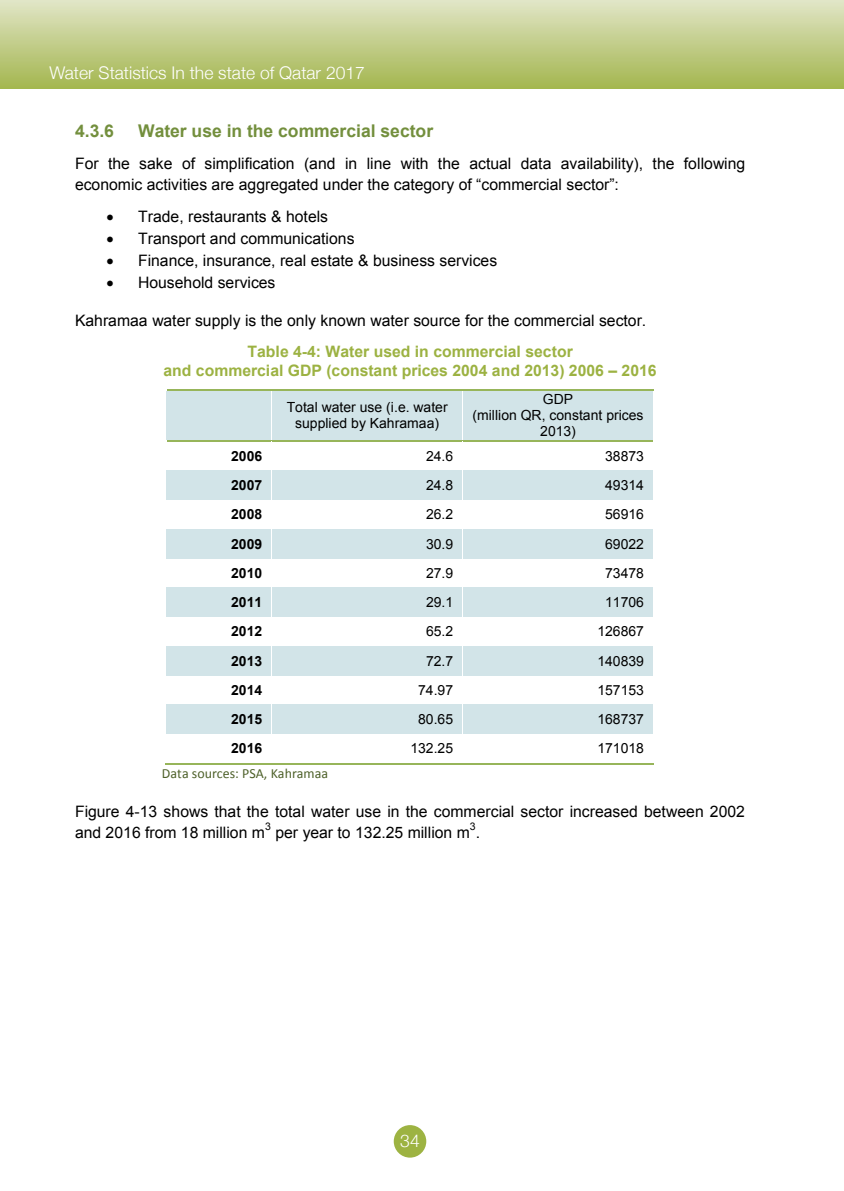
<style>
.page{position:relative;width:844px;height:1191px;background:#fff}
.page>*{position:absolute;margin:0;border:0;box-sizing:border-box;transform-origin:0 0}
.t1{font:300 17.5px "Helvetica Neue";color:#fff}
.t2{font:700 17.5px "Arial";color:#738f3d}
.t3{font:15.75px/20.8px "Arial";color:#000}
.t4{font:700 15.75px/18.2px "Arial";color:#9cb242;text-align:center}
.t5{font:14px/16.1px "Arial";color:#000;text-align:center}
.t6{font:700 14px "Arial";color:#000}
.t7{font:14px "Calibri";color:#4e612a}
.t8{font:10.5px "Arial";color:#000}
</style>
<div class="page">
<div style="left:0;top:0;width:843px;height:88px;background:linear-gradient(to bottom,#e1e5c6,#a5b751)"></div>
<div style="left:393px;top:1125px;width:33px;height:32px;background:#9db342;border-radius:50%"></div>
<div style="left:167px;top:391px;width:104px;height:49px;background:#d2e4e8"></div>
<div style="left:272px;top:391px;width:190px;height:49px;background:#d2e4e8"></div>
<div style="left:463px;top:391px;width:190px;height:49px;background:#d2e4e8"></div>
<hr style="left:167px;top:389px;width:104px;height:2px;background:#97b55a">
<hr style="left:271px;top:389px;width:191px;height:2px;background:#97b55a">
<hr style="left:462px;top:389px;width:191px;height:2px;background:#97b55a">
<hr style="left:167px;top:440px;width:104px;height:1px;background:#97b55a">
<hr style="left:271px;top:440px;width:191px;height:1px;background:#97b55a">
<hr style="left:462px;top:440px;width:191px;height:1px;background:#97b55a">
<div style="left:167px;top:471px;width:104px;height:29px;background:#d2e4e8"></div>
<div style="left:272px;top:471px;width:190px;height:29px;background:#d2e4e8"></div>
<div style="left:463px;top:471px;width:190px;height:29px;background:#d2e4e8"></div>
<div style="left:167px;top:529px;width:104px;height:29px;background:#d2e4e8"></div>
<div style="left:272px;top:529px;width:190px;height:29px;background:#d2e4e8"></div>
<div style="left:463px;top:529px;width:190px;height:29px;background:#d2e4e8"></div>
<div style="left:167px;top:587px;width:104px;height:30px;background:#d2e4e8"></div>
<div style="left:272px;top:587px;width:190px;height:30px;background:#d2e4e8"></div>
<div style="left:463px;top:587px;width:190px;height:30px;background:#d2e4e8"></div>
<div style="left:167px;top:646px;width:104px;height:29px;background:#d2e4e8"></div>
<div style="left:272px;top:646px;width:190px;height:29px;background:#d2e4e8"></div>
<div style="left:463px;top:646px;width:190px;height:29px;background:#d2e4e8"></div>
<div style="left:167px;top:704px;width:104px;height:30px;background:#d2e4e8"></div>
<div style="left:272px;top:704px;width:190px;height:30px;background:#d2e4e8"></div>
<div style="left:463px;top:704px;width:190px;height:30px;background:#d2e4e8"></div>
<hr style="left:165px;top:763px;width:106px;height:2px;background:#97b55a">
<hr style="left:271px;top:763px;width:191px;height:2px;background:#97b55a">
<hr style="left:462px;top:763px;width:191px;height:2px;background:#97b55a">
<p class="t1" style="left:50px;top:59px;width:317px">Water Statistics In the state of Qatar 2017</p>
<p class="t2" style="left:75px;top:119px;width:40px">4.3.6</p>
<p class="t2" style="left:138px;top:119px;width:296px">Water use in the commercial sector</p>
<p class="t3" style="left:75px;top:153px;width:671px">For the sake of simplification (and in line with the actual data availability), the following economic activities are aggregated under the category of “commercial sector”:</p>
<p class="t3" style="left:106px;top:206px;width:223px">• Trade, restaurants &amp; hotels</p>
<p class="t3" style="left:106px;top:228px;width:249px">• Transport and communications</p>
<p class="t3" style="left:106px;top:250px;width:392px">• Finance, insurance, real estate &amp; business services</p>
<p class="t3" style="left:106px;top:272px;width:170px">• Household services</p>
<p class="t3" style="left:75px;top:310px;width:572px">Kahramaa water supply is the only known water source for the commercial sector.</p>
<p class="t4" style="left:163px;top:343px;width:494px">Table 4-4: Water used in commercial sector<br>and commercial GDP (constant prices 2004 and 2013) 2006 – 2016</p>
<p class="t5" style="left:286px;top:399px;width:162px">Total water use (i.e. water supplied by Kahramaa)</p>
<p class="t5" style="left:472px;top:391px;width:172px">GDP<br>(million QR, constant prices<br>2013)</p>
<p class="t6" style="left:231px;top:447px;width:33px">2006</p>
<p class="t5" style="left:605px;top:448px;width:40px">38873</p>
<p class="t5" style="left:426px;top:448px;width:29px">24.6</p>
<p class="t6" style="left:231px;top:476px;width:33px">2007</p>
<p class="t5" style="left:426px;top:477px;width:29px">24.8</p>
<p class="t5" style="left:605px;top:477px;width:40px">49314</p>
<p class="t6" style="left:231px;top:505px;width:33px">2008</p>
<p class="t5" style="left:605px;top:506px;width:40px">56916</p>
<p class="t5" style="left:426px;top:506px;width:29px">26.2</p>
<p class="t6" style="left:231px;top:534px;width:33px">2009</p>
<p class="t5" style="left:426px;top:536px;width:29px">30.9</p>
<p class="t5" style="left:605px;top:536px;width:40px">69022</p>
<p class="t6" style="left:231px;top:563px;width:33px">2010</p>
<p class="t5" style="left:605px;top:565px;width:40px">73478</p>
<p class="t5" style="left:426px;top:565px;width:29px">27.9</p>
<p class="t6" style="left:231px;top:593px;width:33px">2011</p>
<p class="t5" style="left:426px;top:594px;width:29px">29.1</p>
<p class="t5" style="left:605px;top:594px;width:40px">11706</p>
<p class="t6" style="left:231px;top:622px;width:33px">2012</p>
<p class="t5" style="left:597px;top:623px;width:48px">126867</p>
<p class="t5" style="left:426px;top:623px;width:29px">65.2</p>
<p class="t6" style="left:231px;top:651px;width:33px">2013</p>
<p class="t5" style="left:426px;top:652px;width:29px">72.7</p>
<p class="t5" style="left:597px;top:652px;width:48px">140839</p>
<p class="t6" style="left:231px;top:680px;width:33px">2014</p>
<p class="t5" style="left:597px;top:682px;width:48px">157153</p>
<p class="t5" style="left:418px;top:682px;width:36px">74.97</p>
<p class="t6" style="left:231px;top:710px;width:33px">2015</p>
<p class="t5" style="left:418px;top:711px;width:36px">80.65</p>
<p class="t5" style="left:597px;top:711px;width:48px">168737</p>
<p class="t6" style="left:231px;top:739px;width:33px">2016</p>
<p class="t5" style="left:597px;top:740px;width:48px">171018</p>
<p class="t5" style="left:410px;top:740px;width:44px">132.25</p>
<p class="t7" style="left:162px;top:764px;width:168px">Data sources: PSA, Kahramaa</p>
<p class="t3" style="left:75px;top:801px;width:671px">Figure 4-13 shows that the total water use in the commercial sector increased between 2002 and 2016 from 18 million m</p>
<p class="t8" style="left:265px;top:820px;width:7px">3</p>
<p class="t8" style="left:469px;top:820px;width:7px">3</p>
<p class="t3" style="left:275px;top:822px;width:206px">per year to 132.25 million m .</p>
<p class="t1" style="left:400px;top:1127px;width:21px">34</p>
</div>
